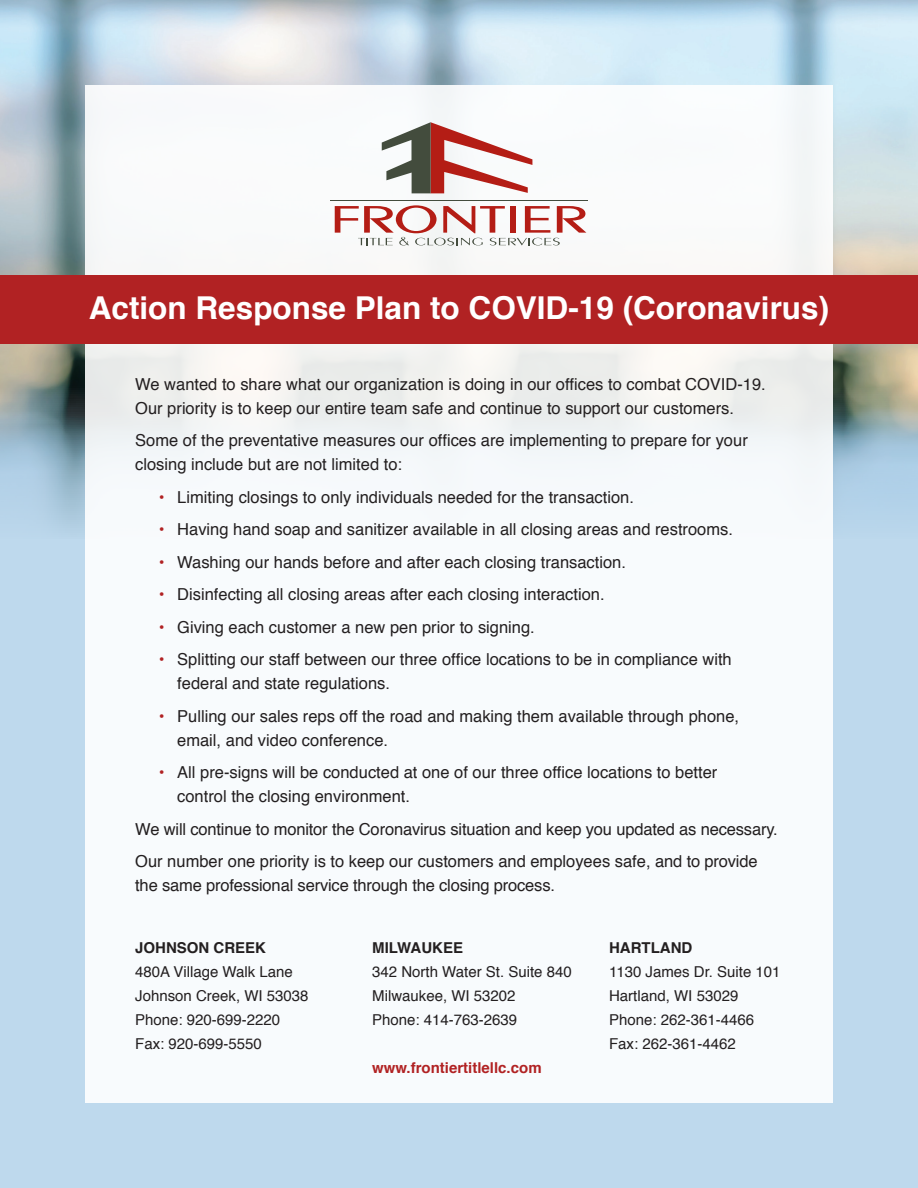
<style>
.page{position:relative;width:918px;height:1188px;background:#fff}
.page>*{position:absolute;margin:0;border:0;box-sizing:border-box;transform-origin:0 0}
.t1{font:700 31.5px "Helvetica";color:#fff}
.t2{font:16.5px/24px "Helvetica";color:#231f20}
.t3{font:15px/24px "Helvetica";color:#231f20}
.t4{font:700 15px "Helvetica";color:#b12223}
.s1{color:#b12223}
.s2{font-weight:700}
</style>
<div class="page">
<div style="left:0;top:332px;width:918px;height:856px;background:#bed9ed"></div>
<img style="left:0;top:0;width:918px;height:528px">
<div style="left:85px;top:85px;width:748px;height:1018px;background:#f8fbfd"></div>
<svg style="left:335px;top:205px;width:251px;height:40px"></svg>
<svg style="left:382px;top:122px;width:150px;height:71px"></svg>
<hr style="left:330px;top:200px;width:258px;height:1px;background:#434c3d">
<div style="left:0;top:276px;width:918px;height:68px;background:#b12223"></div>
<p class="t1" style="left:89px;top:283px;width:742px">Action Response Plan to COVID-19 (Coronavirus)</p>
<p class="t2" style="left:135px;top:372px;width:632px">We wanted to share what our organization is doing in our offices to combat COVID-19.<br>Our priority is to keep our entire team safe and continue to support our customers.</p>
<p class="t2" style="left:135px;top:429px;width:614px">Some of the preventative measures our offices are implementing to prepare for your closing include but are not limited to:</p>
<p class="t2" style="left:159px;top:485px;width:477px"><span class="s1">•</span> Limiting closings to only individuals needed for the transaction.</p>
<p class="t2" style="left:159px;top:518px;width:576px"><span class="s1">•</span> Having hand soap and sanitizer available in all closing areas and restrooms.</p>
<p class="t2" style="left:159px;top:550px;width:469px"><span class="s1">•</span> Washing our hands before and after each closing transaction.</p>
<p class="t2" style="left:159px;top:583px;width:447px"><span class="s1">•</span> Disinfecting all closing areas after each closing interaction.</p>
<p class="t2" style="left:159px;top:615px;width:377px"><span class="s1">•</span> Giving each customer a new pen prior to signing.</p>
<p class="t2" style="left:177px;top:648px;width:556px;text-indent:-18px"><span class="s1">•</span> Splitting our staff between our three office locations to be in compliance with federal and state regulations.</p>
<p class="t2" style="left:177px;top:704px;width:563px;text-indent:-18px"><span class="s1">•</span> Pulling our sales reps off the road and making them available through phone, email, and video conference.</p>
<p class="t2" style="left:177px;top:761px;width:542px;text-indent:-18px"><span class="s1">•</span> All pre-signs will be conducted at one of our three office locations to better control the closing environment.</p>
<p class="t2" style="left:135px;top:817px;width:644px">We will continue to monitor the Coronavirus situation and keep you updated as necessary.</p>
<p class="t2" style="left:135px;top:850px;width:624px">Our number one priority is to keep our customers and employees safe, and to provide the same professional service through the closing process.</p>
<p class="t3" style="left:135px;top:936px;width:175px"><span class="s2">JOHNSON CREEK<br></span>480A Village Walk Lane<br>Johnson Creek, WI 53038<br>Phone: 920-699-2220<br>Fax: 920-699-5550</p>
<p class="t3" style="left:372px;top:936px;width:201px"><span class="s2">MILWAUKEE<br></span>342 North Water St. Suite 840<br>Milwaukee, WI 53202<br>Phone: 414-763-2639</p>
<p class="t4" style="left:372px;top:1056px;width:171px">www.frontiertitlellc.com</p>
<p class="t3" style="left:609px;top:936px;width:173px"><span class="s2">HARTLAND<br></span>1130 James Dr. Suite 101<br>Hartland, WI 53029<br>Phone: 262-361-4466<br>Fax: 262-361-4462</p>
</div>
